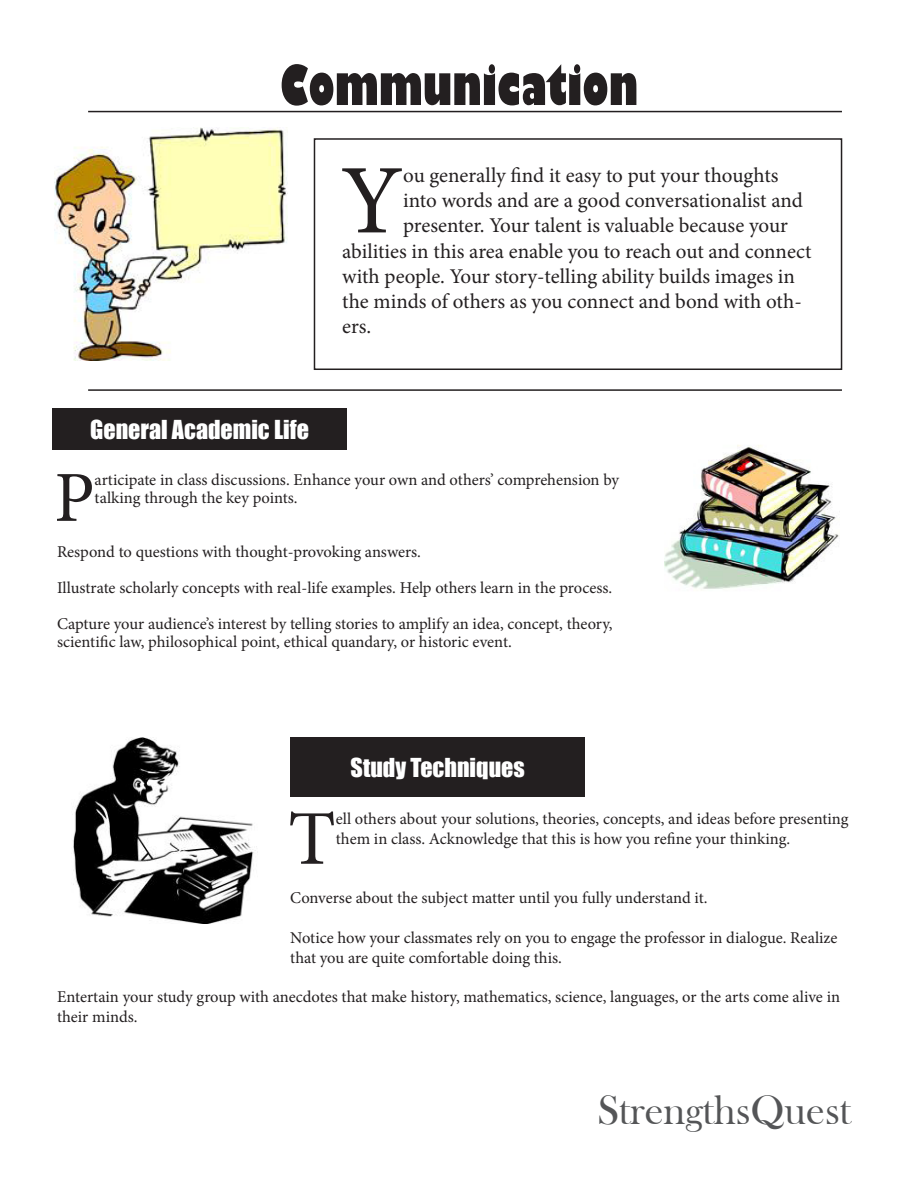
<style>
.page{position:relative;width:918px;height:1188px;background:#fff}
.page>*{position:absolute;margin:0;border:0;box-sizing:border-box;transform-origin:0 0}
.t1{font:98.55px "Minion Pro";color:#231f20}
.t2{font:77.4px "Minion Pro";color:#231f20}
.t3{font:71.85px "Minion Pro";color:#231f20}
.t4{font:800 condensed 54px "Gill Sans";color:#231f20}
.t5{font:42px "Bask Old Face";color:#545557}
.t6{font:24px "Impact";color:#fff}
.t7{font:21px "Minion Pro";letter-spacing:-.005em;color:#231f20}
.t8{font:16.5px/19.8px "Minion Pro";letter-spacing:-.005em;color:#231f20}
</style>
<div class="page">
<img style="left:54px;top:127px;width:233px;height:233px">
<hr style="left:88px;top:389px;width:754px;height:2px;background:#231f20">
<img style="left:665px;top:445px;width:175px;height:144px">
<div style="left:314px;top:138px;width:528px;height:232px;border:2px solid #231f20"></div>
<hr style="left:88px;top:111px;width:754px;height:1px;background:#231f20">
<div style="left:52px;top:409px;width:295px;height:41px;background:#231f20"></div>
<img style="left:73px;top:738px;width:184px;height:185px">
<div style="left:291px;top:738px;width:294px;height:59px;background:#231f20"></div>
<p class="t4" style="left:280px;top:51px;width:360px">Communication</p>
<p class="t1" style="left:341px;top:135px;width:64px">Y</p>
<p class="t7" style="left:403px;top:161px;width:377px">ou generally find it easy to put your thoughts</p>
<p class="t7" style="left:403px;top:186px;width:401px">into words and are a good conversationalist and</p>
<p class="t7" style="left:403px;top:212px;width:386px">presenter. Your talent is valuable because your</p>
<p class="t7" style="left:342px;top:237px;width:471px">abilities in this area enable you to reach out and connect</p>
<p class="t7" style="left:342px;top:262px;width:454px">with people. Your story-telling ability builds images in</p>
<p class="t7" style="left:342px;top:287px;width:461px">the minds of others as you connect and bond with oth-</p>
<p class="t7" style="left:342px;top:312px;width:31px">ers.</p>
<p class="t6" style="left:90px;top:411px;width:220px">General Academic Life</p>
<p class="t3" style="left:54px;top:450px;width:42px">P</p>
<p class="t8" style="left:95px;top:471px;width:526px;line-height:18px">articipate in class discussions. Enhance your own and others’ comprehension by talking through the key points.</p>
<p class="t8" style="left:57px;top:542px;width:366px">Respond to questions with thought-provoking answers.</p>
<p class="t8" style="left:57px;top:578px;width:557px">Illustrate scholarly concepts with real-life examples. Help others learn in the process.</p>
<p class="t8" style="left:57px;top:615px;width:557px;line-height:18px">Capture your audience’s interest by telling stories to amplify an idea, concept, theory, scientific law, philosophical point, ethical quandary, or historic event.</p>
<p class="t6" style="left:351px;top:749px;width:176px">Study Techniques</p>
<p class="t2" style="left:288px;top:787px;width:49px">T</p>
<p class="t8" style="left:336px;top:809px;width:514px">ell others about your solutions, theories, concepts, and ideas before presenting them in class. Acknowledge that this is how you refine your thinking.</p>
<p class="t8" style="left:290px;top:888px;width:419px">Converse about the subject matter until you fully understand it.</p>
<p class="t8" style="left:290px;top:928px;width:549px">Notice how your classmates rely on you to engage the professor in dialogue. Realize that you are quite comfortable doing this.</p>
<p class="t8" style="left:57px;top:987px;width:785px">Entertain your study group with anecdotes that make history, mathematics, science, languages, or the arts come alive in their minds.</p>
<p class="t5" style="left:598px;top:1087px;width:255px">StrengthsQuest</p>
</div>
